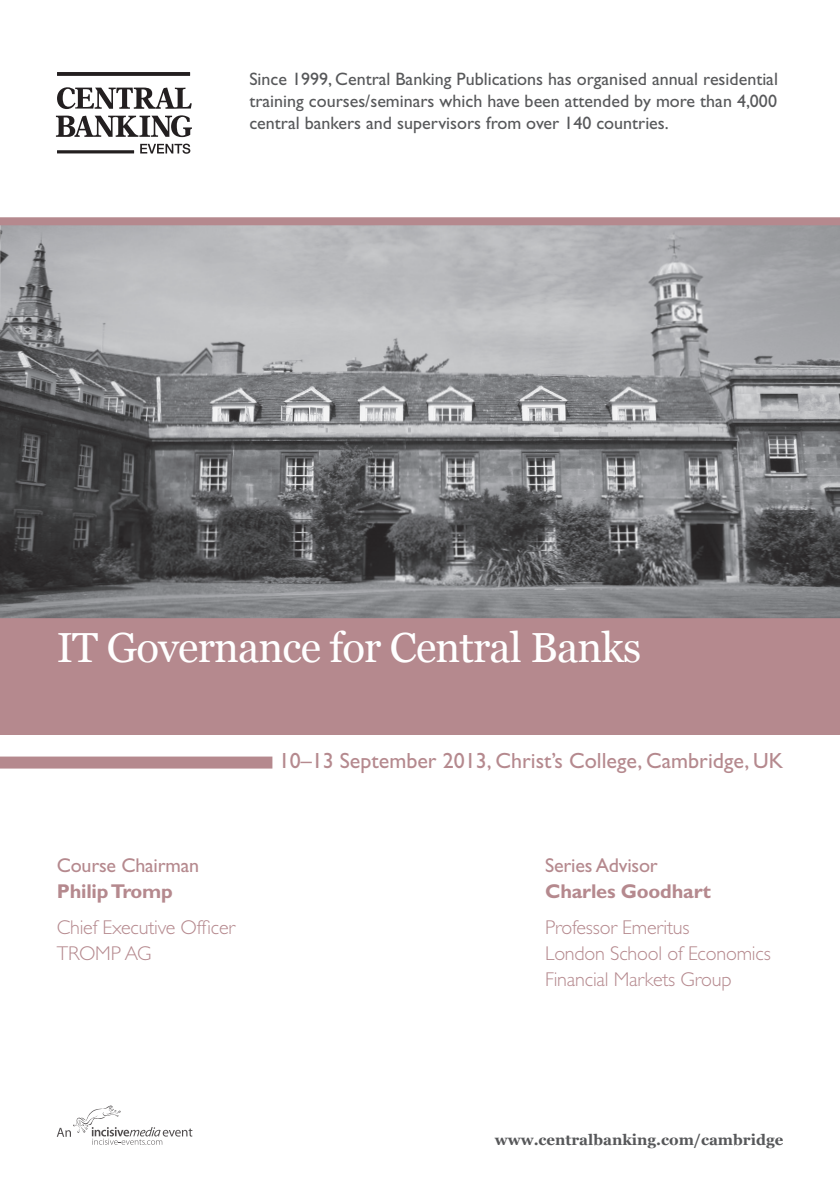
<style>
.page{position:relative;width:840px;height:1191px;background:#fff}
.page>*{position:absolute;margin:0;border:0;box-sizing:border-box;transform-origin:0 0}
.t1{font:42px "Georgia";letter-spacing:-.02em;color:#fff}
.t2{font:22px "Gill Sans Std";color:#b5898e}
.t3{font:300 20px/26px "Gill Sans Std";letter-spacing:-.01em;color:#b5898e}
.t4{font:20px "Gill Sans Std";letter-spacing:-.01em;color:#b5898e}
.t5{font:700 20px "Gill Sans Std";letter-spacing:-.01em;color:#b5898e}
.t6{font:18px/22px "Gill Sans Std";color:#57585a;text-align:justify}
.t7{font:700 15px "Georgia";color:#57585a}
</style>
<div class="page">
<svg style="left:57px;top:1105px;width:135px;height:40px"></svg>
<div style="left:0;top:271px;width:839px;height:464px;background:#b5898e"></div>
<img style="left:0;top:225px;width:839px;height:393px">
<div style="left:0;top:756px;width:272px;height:12px;background:#b5898e"></div>
<div style="left:0;top:217px;width:839px;height:8px;background:#b5898e"></div>
<svg style="left:57px;top:87px;width:135px;height:22px"></svg>
<svg style="left:56px;top:115px;width:136px;height:22px"></svg>
<svg style="left:140px;top:144px;width:50px;height:10px"></svg>
<svg style="left:57px;top:72px;width:133px;height:4px"></svg>
<hr style="left:57px;top:150px;width:77px;height:3px;background:#231f20">
<p class="t6" style="left:249px;top:68px;width:529px">Since 1999, Central Banking Publications has organised annual residential training courses/seminars which have been attended by more than 4,000 central bankers and supervisors from over 140 countries.</p>
<h1 class="t1" style="left:57px;top:622px;width:585px">IT Governance for Central Banks</h1>
<p class="t4" style="left:57px;top:854px;width:144px">Course Chairman</p>
<p class="t5" style="left:57px;top:880px;width:118px">Philip Tromp</p>
<p class="t3" style="left:57px;top:915px;width:180px">Chief Executive Officer<br>TROMP AG</p>
<p class="t2" style="left:278px;top:748px;width:505px">10–13 September 2013, Christ’s College, Cambridge, UK</p>
<p class="t4" style="left:545px;top:854px;width:114px">Series Advisor</p>
<p class="t5" style="left:545px;top:880px;width:167px">Charles Goodhart</p>
<p class="t3" style="left:545px;top:915px;width:227px">Professor Emeritus<br>London School of Economics<br>Financial Markets Group</p>
<p class="t7" style="left:494px;top:1129px;width:290px">www.centralbanking.com/cambridge</p>
</div>
